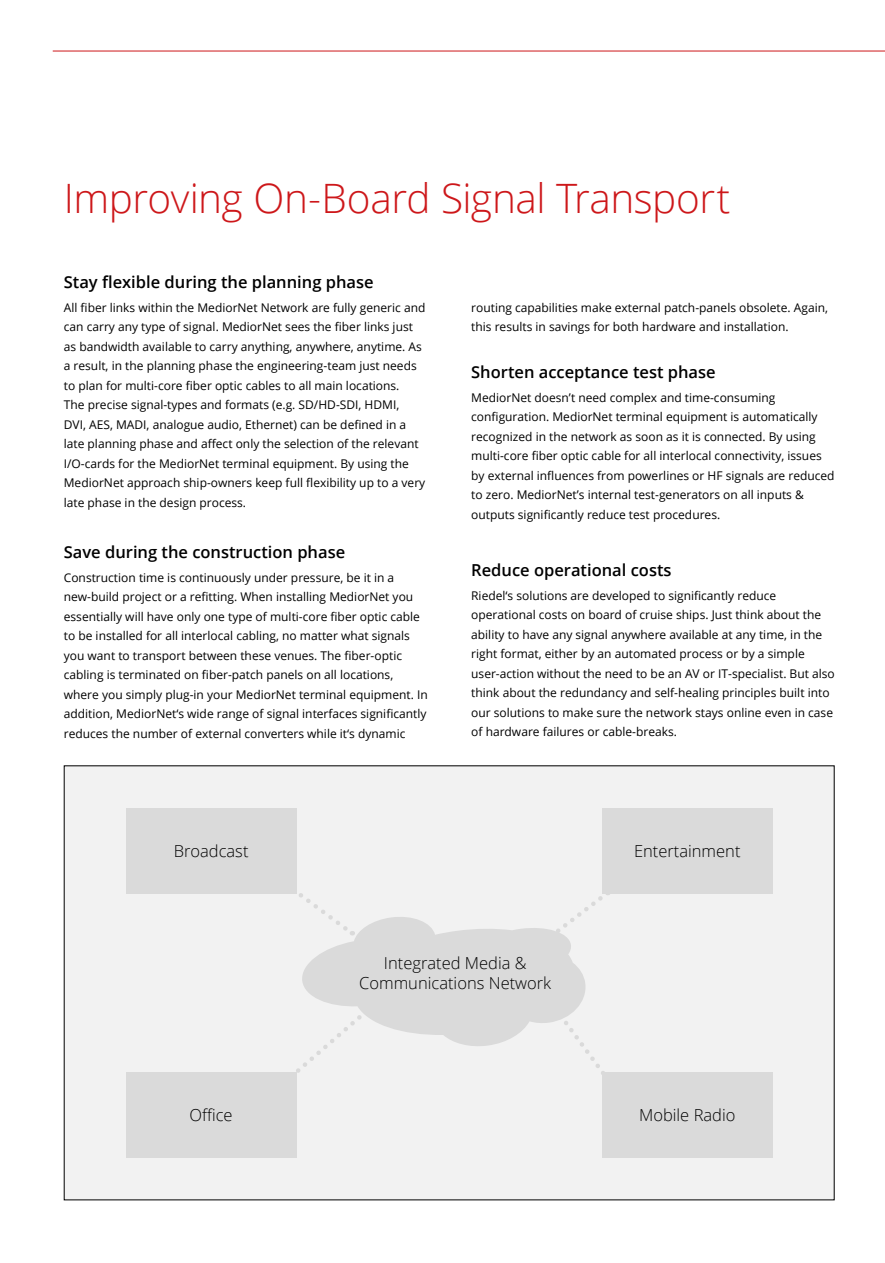
<style>
.page{position:relative;width:885px;height:1263px;background:#fff}
.page>*{position:absolute;margin:0;border:0;box-sizing:border-box;transform-origin:0 0}
.t1{font:300 40.5px "Open Sans";letter-spacing:-.01em;color:#cd171a}
.t2{font:600 16.5px "Open Sans";color:#000}
.t3{font:300 16.5px/19.8px "Open Sans";color:#000;text-align:center}
.t4{font:12px/19.5px "Open Sans";color:#000}
</style>
<div class="page">
<hr style="left:884px;top:0;width:1px;height:1263px;background:#cd171a">
<hr style="left:53px;top:51px;width:831px;height:1px;background:#cd171a">
<div style="left:64px;top:766px;width:770px;height:434px;background:#f2f2f2"></div>
<svg style="left:283px;top:887px;width:326px;height:197px"></svg>
<div style="left:126px;top:808px;width:170px;height:85px;background:#dadada"></div>
<div style="left:126px;top:1072px;width:170px;height:85px;background:#dadada"></div>
<div style="left:602px;top:1072px;width:170px;height:85px;background:#dadada"></div>
<div style="left:602px;top:808px;width:170px;height:85px;background:#dadada"></div>
<h1 class="t1" style="left:64px;top:170px;width:668px">Improving On-Board Signal Transport</h1>
<h2 class="t2" style="left:64px;top:271px;width:311px">Stay flexible during the planning phase</h2>
<p class="t4" style="left:64px;top:297px;width:363px">All fiber links within the MediorNet Network are fully generic and can carry any type of signal. MediorNet sees the fiber links just as bandwidth available to carry anything, anywhere, anytime. As a result, in the planning phase the engineering-team just needs to plan for multi-core fiber optic cables to all main locations.<br>The precise signal-types and formats (e.g. SD/HD-SDI, HDMI,<br>DVI, AES, MADI, analogue audio, Ethernet) can be defined in a late planning phase and affect only the selection of the relevant I/O-cards for the MediorNet terminal equipment. By using the MediorNet approach ship-owners keep full flexibility up to a very late phase in the design process.</p>
<h2 class="t2" style="left:64px;top:541px;width:283px">Save during the construction phase</h2>
<p class="t4" style="left:64px;top:567px;width:365px">Construction time is continuously under pressure, be it in a new-build project or a refitting. When installing MediorNet you essentially will have only one type of multi-core fiber optic cable to be installed for all interlocal cabling, no matter what signals you want to transport between these venues. The fiber-optic cabling is terminated on fiber-patch panels on all locations, where you simply plug-in your MediorNet terminal equipment. In addition, MediorNet‘s wide range of signal interfaces significantly reduces the number of external converters while it‘s dynamic</p>
<h2 class="t3" style="left:174px;top:841px;width:76px">Broadcast</h2>
<p class="t4" style="left:471px;top:297px;width:358px">routing capabilities make external patch-panels obsolete. Again, this results in savings for both hardware and installation.</p>
<h2 class="t2" style="left:471px;top:361px;width:246px">Shorten acceptance test phase</h2>
<p class="t4" style="left:471px;top:387px;width:365px">MediorNet doesn’t need complex and time-consuming configuration. MediorNet terminal equipment is automatically recognized in the network as soon as it is connected. By using multi-core fiber optic cable for all interlocal connectivity, issues by external influences from powerlines or HF signals are reduced to zero. MediorNet’s internal test-generators on all inputs &amp; outputs significantly reduce test procedures.</p>
<h2 class="t2" style="left:471px;top:559px;width:202px">Reduce operational costs</h2>
<p class="t4" style="left:471px;top:585px;width:365px">Riedel‘s solutions are developed to significantly reduce operational costs on board of cruise ships. Just think about the ability to have any signal anywhere available at any time, in the right format, either by an automated process or by a simple user-action without the need to be an AV or IT-specialist. But also think about the redundancy and self-healing principles built into our solutions to make sure the network stays online even in case of hardware failures or cable-breaks.</p>
<h2 class="t3" style="left:634px;top:841px;width:108px">Entertainment</h2>
<h2 class="t3" style="left:359px;top:953px;width:193px">Integrated Media &amp;<br>Communications Network</h2>
<h2 class="t3" style="left:189px;top:1105px;width:45px">Office</h2>
<h2 class="t3" style="left:639px;top:1105px;width:98px">Mobile Radio</h2>
</div>
